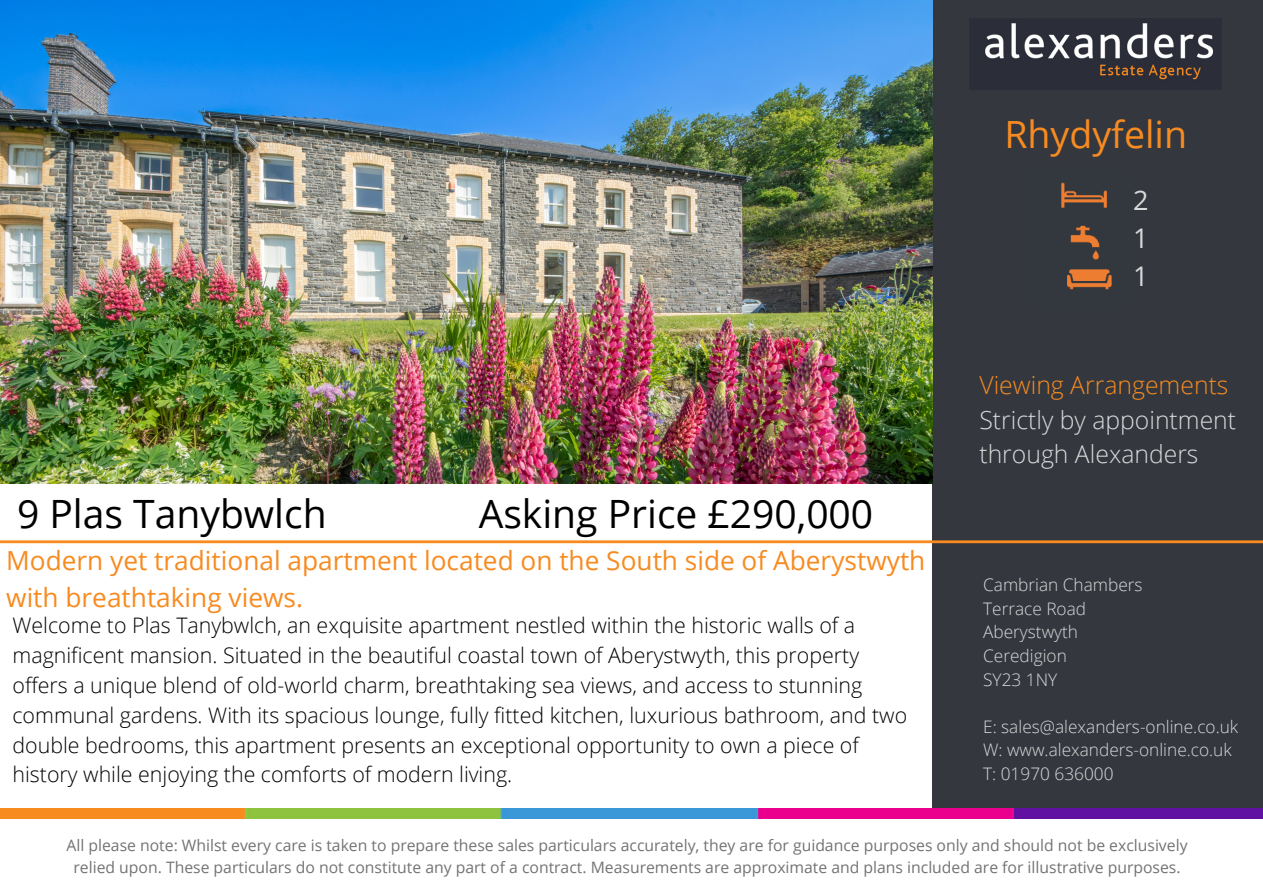
<style>
.page{position:relative;width:1263px;height:893px;background:#fff}
.page>*{position:absolute;margin:0;border:0;box-sizing:border-box;transform-origin:0 0}
.t1{font:39px "Open Sans";color:#000}
.t2{font:37.5px "Open Sans";color:#f78b21}
.t3{font:27px "Open Sans";color:#d9d9d9}
.t4{font:26.25px/36.6px "Open Sans";color:#f78b21}
.t5{font:300 24.75px/34.3px "Open Sans";color:#d9d9d9}
.t6{font:300 24.75px "Open Sans";color:#f78b21}
.t7{font:300 21.38px/29.8px "Open Sans";color:#000}
.t8{font:300 17.25px "Open Sans";color:#d9d9d9}
.t9{font:15.75px/21.9px "Open Sans";color:#737373;text-align:center}
</style>
<div class="page">
<div style="left:932px;top:0;width:331px;height:818px;background:#34383e"></div>
<img style="left:970px;top:19px;width:252px;height:70px">
<img style="left:0;top:808px;width:1263px;height:10px">
<hr style="left:0;top:540px;width:1263px;height:3px;background:#f78b21">
<img style="left:1061px;top:182px;width:51px;height:108px">
<img style="left:0;top:1px;width:932px;height:483px">
<p class="t2" style="left:1004px;top:108px;width:184px">Rhydyfelin</p>
<p class="t3" style="left:1133px;top:181px;width:17px">2</p>
<p class="t3" style="left:1133px;top:219px;width:17px">1</p>
<p class="t3" style="left:1133px;top:257px;width:17px">1</p>
<p class="t1" style="left:17px;top:486px;width:311px">9 Plas Tanybwlch</p>
<p class="t1" style="left:479px;top:486px;width:396px">Asking Price £290,000</p>
<p class="t4" style="left:6px;top:542px;width:920px">Modern yet traditional apartment located on the South side of Aberystwyth with breathtaking views.</p>
<p class="t7" style="left:13px;top:610px;width:896px">Welcome to Plas Tanybwlch, an exquisite apartment nestled within the historic walls of a magnificent mansion. Situated in the beautiful coastal town of Aberystwyth, this property offers a unique blend of old-world charm, breathtaking sea views, and access to stunning communal gardens. With its spacious lounge, fully fitted kitchen, luxurious bathroom, and two double bedrooms, this apartment presents an exceptional opportunity to own a piece of history while enjoying the comforts of modern living.</p>
<p class="t6" style="left:979px;top:368px;width:251px">Viewing Arrangements</p>
<p class="t5" style="left:979px;top:402px;width:258px">Strictly by appointment through Alexanders</p>
<p class="t8" style="left:983px;top:572px;width:161px">Cambrian Chambers</p>
<p class="t8" style="left:983px;top:596px;width:104px">Terrace Road</p>
<p class="t8" style="left:983px;top:620px;width:96px">Aberystwyth</p>
<p class="t8" style="left:983px;top:643px;width:85px">Ceredigion</p>
<p class="t8" style="left:983px;top:667px;width:76px">SY23 1NY</p>
<p class="t8" style="left:983px;top:714px;width:257px">E: sales@alexanders-online.co.uk</p>
<p class="t8" style="left:983px;top:738px;width:250px">W: www.alexanders-online.co.uk</p>
<p class="t8" style="left:983px;top:761px;width:132px">T: 01970 636000</p>
<p class="t9" style="left:66px;top:834px;width:1122px">All please note: Whilst every care is taken to prepare these sales particulars accurately, they are for guidance purposes only and should not be exclusively relied upon. These particulars do not constitute any part of a contract. Measurements are approximate and plans included are for illustrative purposes.</p>
</div>
